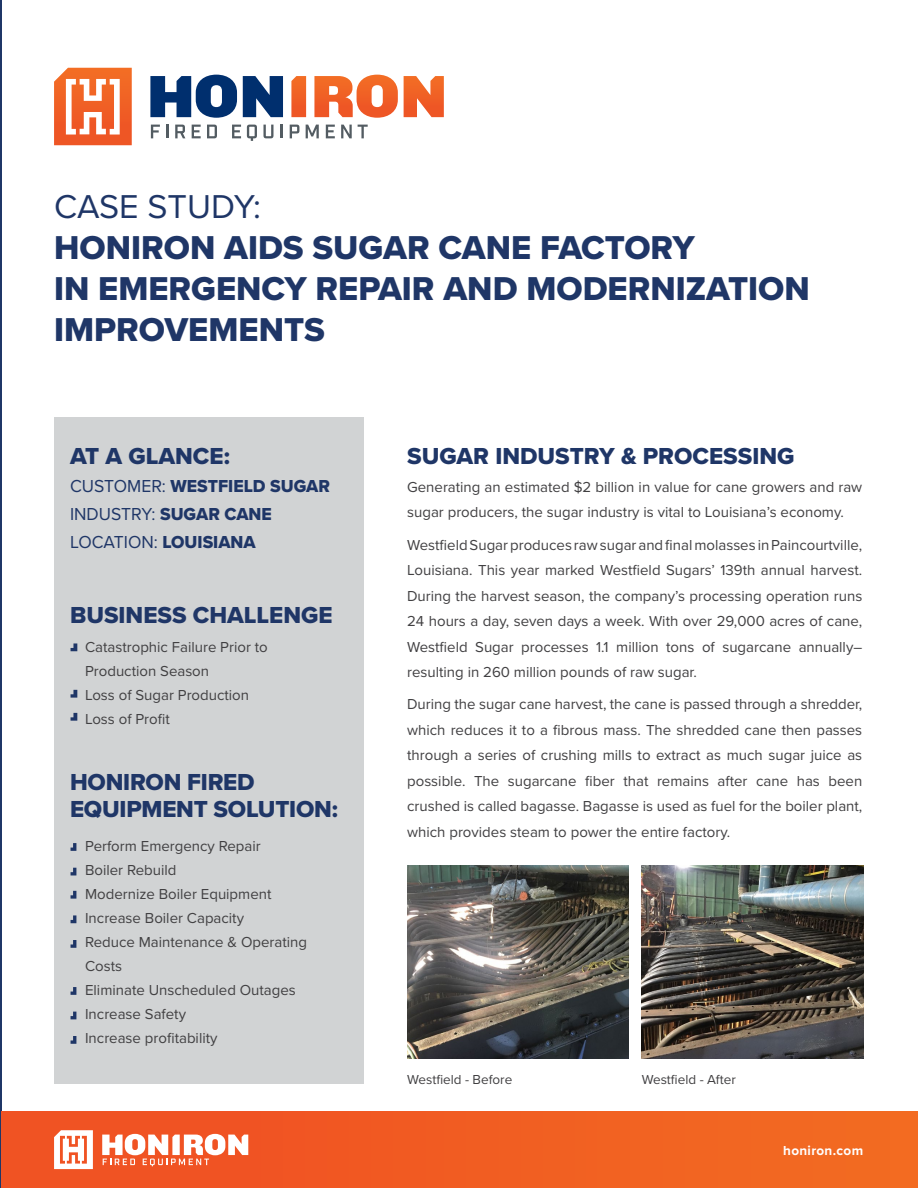
<style>
.page{position:relative;width:918px;height:1188px;background:#fff}
.page>*{position:absolute;margin:0;border:0;box-sizing:border-box;transform-origin:0 0}
.t1{font:34.35px/41.1px "Proxima Nova Extrabld";color:#1f3667}
.t2{font:34.35px "Proxima Nova";letter-spacing:-.005em;color:#1f3667}
.t3{font:24px/27px "Proxima Nova Extrabld";color:#1f3667}
.t4{font:18px/28.2px "Proxima Nova";color:#1f3667}
.t5{font:18px "Proxima Nova Extrabld";color:#1f3667}
.t6{font:15px/24px "Proxima Nova";color:#414042}
.t7{font:13.5px "Proxima Nova";color:#414042}
.t8{font:700 13.5px "Proxima Nova";letter-spacing:.025em;color:#fff}
.s1{font-family:"Proxima Nova"}
.s2{font-family:"Proxima Nova Extrabld"}
</style>
<div class="page">
<hr style="left:0;top:0;width:1px;height:1188px;background:#1f3667">
<div style="left:1px;top:1111px;width:917px;height:77px;background:linear-gradient(to right,#f04e23,#f26b21)"></div>
<div style="left:54px;top:417px;width:310px;height:667px;background:#d1d3d4"></div>
<svg style="left:54px;top:68px;width:78px;height:77px"></svg>
<svg style="left:243px;top:76px;width:40px;height:41px;background:#2a5186"></svg>
<svg style="left:150px;top:75px;width:87px;height:43px"></svg>
<svg style="left:314px;top:75px;width:84px;height:43px"></svg>
<svg style="left:291px;top:76px;width:15px;height:41px"></svg>
<svg style="left:404px;top:76px;width:40px;height:41px"></svg>
<svg style="left:151px;top:125px;width:9px;height:13px"></svg>
<svg style="left:166px;top:125px;width:2px;height:13px"></svg>
<svg style="left:175px;top:125px;width:10px;height:13px"></svg>
<svg style="left:192px;top:125px;width:9px;height:13px"></svg>
<svg style="left:207px;top:125px;width:10px;height:13px"></svg>
<svg style="left:232px;top:125px;width:9px;height:13px"></svg>
<svg style="left:247px;top:125px;width:10px;height:16px"></svg>
<svg style="left:263px;top:125px;width:10px;height:13px"></svg>
<svg style="left:280px;top:125px;width:3px;height:13px"></svg>
<svg style="left:290px;top:125px;width:9px;height:13px"></svg>
<svg style="left:306px;top:125px;width:13px;height:13px"></svg>
<svg style="left:326px;top:125px;width:9px;height:13px"></svg>
<svg style="left:341px;top:125px;width:11px;height:13px"></svg>
<svg style="left:358px;top:125px;width:10px;height:13px"></svg>
<svg style="left:71px;top:643px;width:6px;height:8px"></svg>
<svg style="left:71px;top:690px;width:6px;height:8px"></svg>
<svg style="left:71px;top:713px;width:6px;height:8px"></svg>
<svg style="left:71px;top:843px;width:5px;height:8px"></svg>
<svg style="left:71px;top:868px;width:5px;height:7px"></svg>
<svg style="left:71px;top:891px;width:5px;height:8px"></svg>
<svg style="left:71px;top:915px;width:5px;height:8px"></svg>
<svg style="left:71px;top:940px;width:5px;height:8px"></svg>
<svg style="left:71px;top:987px;width:5px;height:8px"></svg>
<svg style="left:71px;top:1012px;width:5px;height:7px"></svg>
<svg style="left:71px;top:1036px;width:5px;height:8px"></svg>
<img style="left:407px;top:866px;width:222px;height:192px">
<img style="left:642px;top:866px;width:221px;height:192px">
<svg style="left:54px;top:1130px;width:39px;height:39px"></svg>
<svg style="left:102px;top:1134px;width:146px;height:32px"></svg>
<h1 class="t2" style="left:54px;top:181px;width:208px">CASE STUDY:</h1>
<h1 class="t1" style="left:54px;top:226px;width:757px">HONIRON AIDS SUGAR CANE FACTORY<br>IN EMERGENCY REPAIR AND MODERNIZATION<br>IMPROVEMENTS</h1>
<h2 class="t3" style="left:70px;top:442px;width:161px">AT A GLANCE:</h2>
<p class="t5" style="left:70px;top:473px;width:261px"><span class="s1">CUSTOMER:</span> WESTFIELD SUGAR</p>
<p class="t4" style="left:70px;top:499px;width:203px">INDUSTRY: <span class="s2">SUGAR CANE<br></span>LOCATION: <span class="s2">LOUISIANA</span></p>
<h2 class="t3" style="left:70px;top:602px;width:264px">BUSINESS CHALLENGE</h2>
<p class="t6" style="left:85px;top:635px;width:184px">Catastrophic Failure Prior to<br>Production Season<br>Loss of Sugar Production<br>Loss of Profit</p>
<h2 class="t3" style="left:70px;top:769px;width:269px">HONIRON FIRED<br>EQUIPMENT SOLUTION:</h2>
<p class="t6" style="left:85px;top:834px;width:223px">Perform Emergency Repair<br>Boiler Rebuild<br>Modernize Boiler Equipment<br>Increase Boiler Capacity<br>Reduce Maintenance &amp; Operating<br>Costs<br>Eliminate Unscheduled Outages<br>Increase Safety<br>Increase profitability</p>
<h2 class="t3" style="left:407px;top:442px;width:389px">SUGAR INDUSTRY &amp; PROCESSING</h2>
<p class="t6" style="left:407px;top:474px;width:457px;line-height:25.5px">Generating an estimated $2 billion in value for cane growers and raw sugar producers, the sugar industry is vital to Louisiana’s economy.</p>
<p class="t6" style="left:407px;top:531px;width:457px;line-height:25.5px;text-align:justify">Westfield Sugar produces raw sugar and final molasses in Paincourtville, Louisiana. This year marked Westfield Sugars’ 139th annual harvest.<br>During the harvest season, the company’s processing operation runs 24 hours a day, seven days a week. With over 29,000 acres of cane, Westfield Sugar processes 1.1 million tons of sugarcane annually– resulting in 260 million pounds of raw sugar.</p>
<p class="t6" style="left:407px;top:691px;width:457px;line-height:25.5px;text-align:justify">During the sugar cane harvest, the cane is passed through a shredder, which reduces it to a fibrous mass. The shredded cane then passes through a series of crushing mills to extract as much sugar juice as possible. The sugarcane fiber that remains after cane has been crushed is called bagasse. Bagasse is used as fuel for the boiler plant, which provides steam to power the entire factory.</p>
<p class="t7" style="left:407px;top:1069px;width:107px">Westfield - Before</p>
<p class="t7" style="left:642px;top:1069px;width:96px">Westfield - After</p>
<p class="t8" style="left:783px;top:1140px;width:82px">honiron.com</p>
</div>
